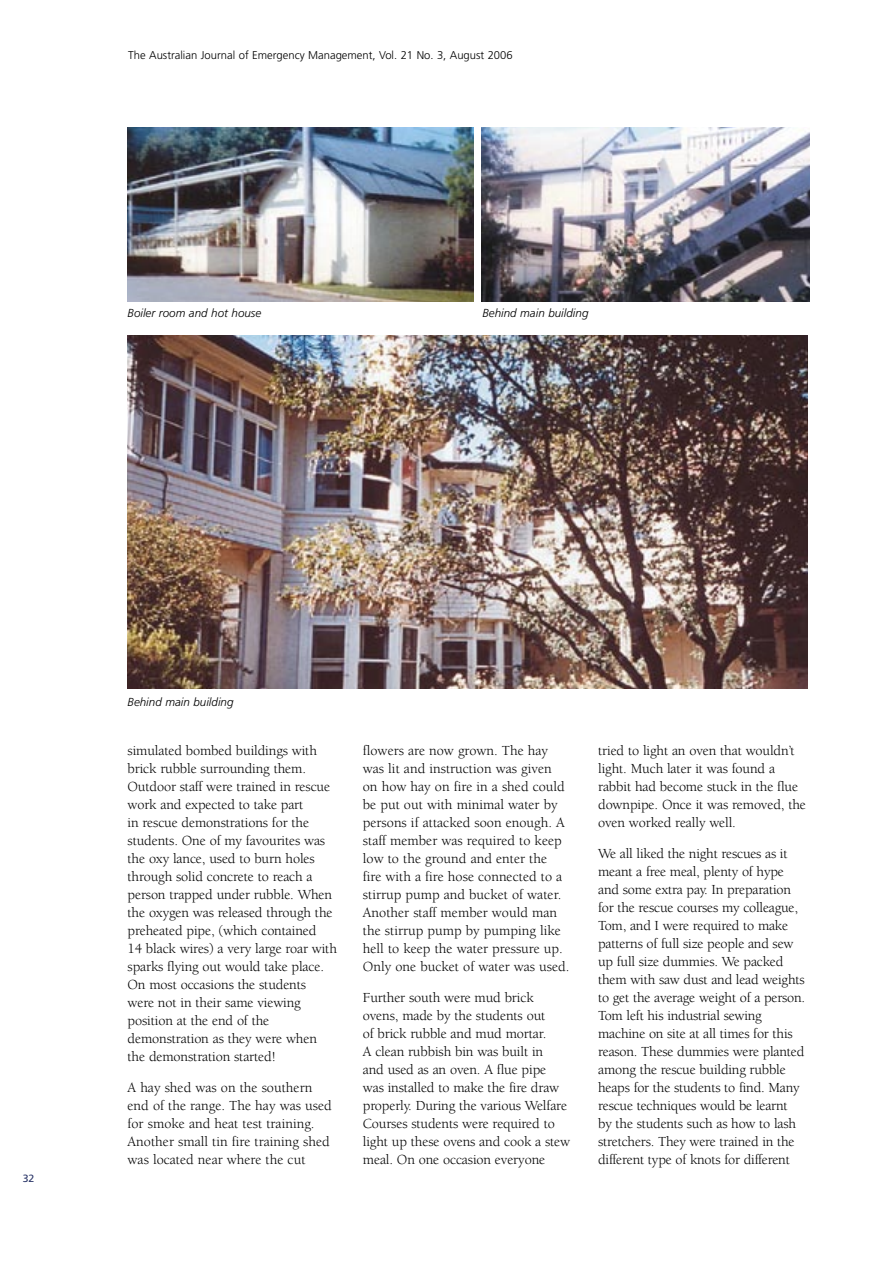
<style>
.page{position:relative;width:893px;height:1263px;background:#fff}
.page>*{position:absolute;margin:0;border:0;box-sizing:border-box;transform-origin:0 0}
.body{font:14.25px/18px "Berkeley";letter-spacing:-.01em;color:#000}
.captions{font:italic 300 11.7px "Frutiger";color:#000}
.t1{font:300 11.25px "Frutiger";color:#000}
.t2{font:10.5px "Frutiger";color:#283366}
</style>
<div class="page">
<img style="left:128px;top:336px;width:680px;height:353px">
<img style="left:482px;top:128px;width:328px;height:173px">
<img style="left:128px;top:128px;width:345px;height:173px">
<p class="t1" style="left:128px;top:49px;width:386px">The Australian Journal of Emergency Management, Vol. 21 No. 3, August 2006</p>
<p class="captions" style="left:128px;top:306px;width:135px">Boiler room and hot house</p>
<p class="captions" style="left:482px;top:306px;width:107px">Behind main building</p>
<p class="t2" style="left:23px;top:1172px;width:13px">32</p>
<p class="captions" style="left:128px;top:695px;width:107px">Behind main building</p>
<p class="body" style="left:128px;top:742px;width:211px">simulated bombed buildings with brick rubble surrounding them.<br>Outdoor staff were trained in rescue work and expected to take part<br>in rescue demonstrations for the students. One of my favourites was the oxy lance, used to burn holes through solid concrete to reach a person trapped under rubble. When the oxygen was released through the preheated pipe, (which contained<br>14 black wires) a very large roar with sparks flying out would take place.<br>On most occasions the students<br>were not in their same viewing position at the end of the demonstration as they were when the demonstration started!</p>
<p class="body" style="left:128px;top:1078px;width:206px">A hay shed was on the southern end of the range. The hay was used for smoke and heat test training.<br>Another small tin fire training shed was located near where the cut</p>
<p class="body" style="left:363px;top:742px;width:208px">flowers are now grown. The hay was lit and instruction was given on how hay on fire in a shed could be put out with minimal water by persons if attacked soon enough. A staff member was required to keep low to the ground and enter the<br>fire with a fire hose connected to a stirrup pump and bucket of water.<br>Another staff member would man the stirrup pump by pumping like hell to keep the water pressure up.<br>Only one bucket of water was used.</p>
<p class="body" style="left:363px;top:988px;width:209px">Further south were mud brick ovens, made by the students out<br>of brick rubble and mud mortar.<br>A clean rubbish bin was built in<br>and used as an oven. A flue pipe was installed to make the fire draw properly. During the various Welfare<br>Courses students were required to light up these ovens and cook a stew meal. On one occasion everyone</p>
<p class="body" style="left:598px;top:742px;width:209px">tried to light an oven that wouldn’t light. Much later it was found a rabbit had become stuck in the flue downpipe. Once it was removed, the oven worked really well.</p>
<p class="body" style="left:598px;top:844px;width:209px">We all liked the night rescues as it meant a free meal, plenty of hype and some extra pay. In preparation for the rescue courses my colleague, Tom, and I were required to make patterns of full size people and sew up full size dummies. We packed them with saw dust and lead weights to get the average weight of a person.<br>Tom left his industrial sewing machine on site at all times for this reason. These dummies were planted among the rescue building rubble heaps for the students to find. Many rescue techniques would be learnt<br>by the students such as how to lash stretchers. They were trained in the different type of knots for different</p>
</div>
